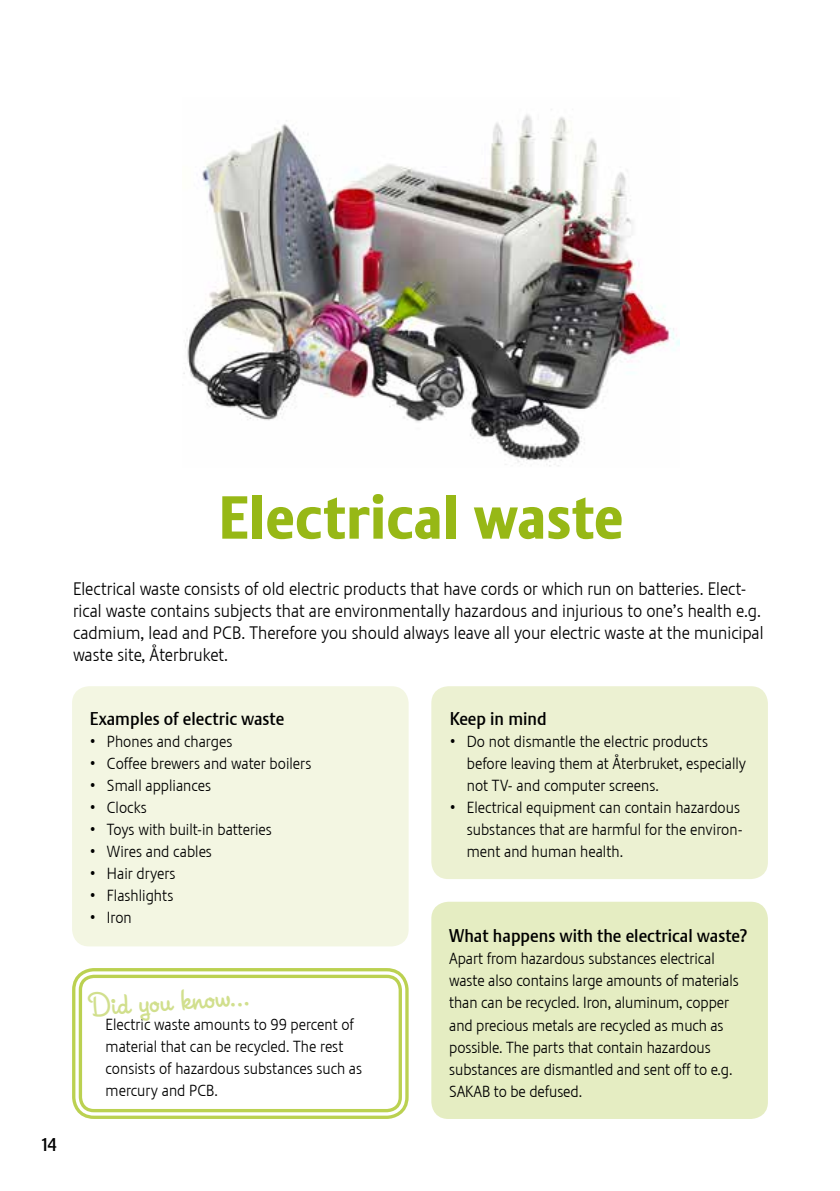
<style>
.page{position:relative;width:840px;height:1191px;background:#fff}
.page>*{position:absolute;margin:0;border:0;box-sizing:border-box;transform-origin:0 0}
.t1{font:60px "Stalemate LF Heavy";color:#97b816}
.t2{font:30px "Housearama League Night";color:#d1df8d}
.t3{font:18px/22px "Stalemate LF Light";color:#000}
.t4{font:18px "Stalemate LF";color:#000}
.t5{font:16px/22px "Stalemate LF Light";color:#000}
</style>
<div class="page">
<div style="left:72px;top:686px;width:336px;height:260px;background:#f3f6e2;border-radius:17px"></div>
<div style="left:431px;top:686px;width:336px;height:193px;background:#ecf1d2;border-radius:17px"></div>
<div style="left:431px;top:901px;width:336px;height:218px;background:#e5edc2;border-radius:17px"></div>
<div style="left:72px;top:968px;width:336px;height:151px;border:3px solid #bbd151;border-radius:20px"></div>
<div style="left:79px;top:974px;width:323px;height:138px;border:3px solid #bbd151;border-radius:14px"></div>
<img style="left:183px;top:109px;width:496px;height:357px">
<h1 class="t1" style="left:218px;top:482px;width:406px">Electrical waste</h1>
<p class="t3" style="left:73px;top:578px;width:691px">Electrical waste consists of old electric products that have cords or which run on batteries. Elect&shy;rical waste contains subjects that are environmentally hazardous and injurious to one’s health e.g. cadmium, lead and PCB. Therefore you should always leave all your electric waste at the municipal waste site, Återbruket.</p>
<p class="t4" style="left:42px;top:1134px;width:16px">14</p>
<p class="t4" style="left:90px;top:708px;width:196px">Examples of electric waste</p>
<p class="t5" style="left:90px;top:730px;width:144px">• Phones and charges</p>
<p class="t5" style="left:90px;top:752px;width:223px">• Coffee brewers and water boilers</p>
<p class="t5" style="left:90px;top:774px;width:123px">• Small appliances</p>
<p class="t5" style="left:90px;top:796px;width:58px">• Clocks</p>
<p class="t5" style="left:90px;top:818px;width:183px">• Toys with built-in batteries</p>
<p class="t5" style="left:90px;top:840px;width:123px">• Wires and cables</p>
<p class="t5" style="left:90px;top:862px;width:87px">• Hair dryers</p>
<p class="t5" style="left:90px;top:884px;width:85px">• Flashlights</p>
<p class="t5" style="left:90px;top:906px;width:43px">• Iron</p>
<h2 class="t2" style="left:87px;top:988px;width:162px;rotate:-4deg">Did you know...</h2>
<p class="t5" style="left:105px;top:1013px;width:258px">Electric waste amounts to 99 percent of material that can be recycled. The rest consists of hazardous substances such as mercury and PCB.</p>
<p class="t4" style="left:449px;top:708px;width:98px">Keep in mind</p>
<p class="t5" style="left:466px;top:730px;width:281px;text-indent:-17px">• Do not dismantle the electric products before leaving them at Återbruket, especially not TV- and computer screens.</p>
<p class="t5" style="left:466px;top:796px;width:277px;text-indent:-17px">• Electrical equipment can contain hazardous substances that are harmful for the environ&shy;ment and human health.</p>
<p class="t4" style="left:449px;top:925px;width:299px">What happens with the electrical waste?</p>
<p class="t5" style="left:449px;top:947px;width:291px">Apart from hazardous substances electrical waste also contains large amounts of materials than can be recycled. Iron, aluminum, copper and precious metals are recycled as much as possible. The parts that contain hazardous substances are dismantled and sent off to e.g.<br>SAKAB to be defused.</p>
</div>
